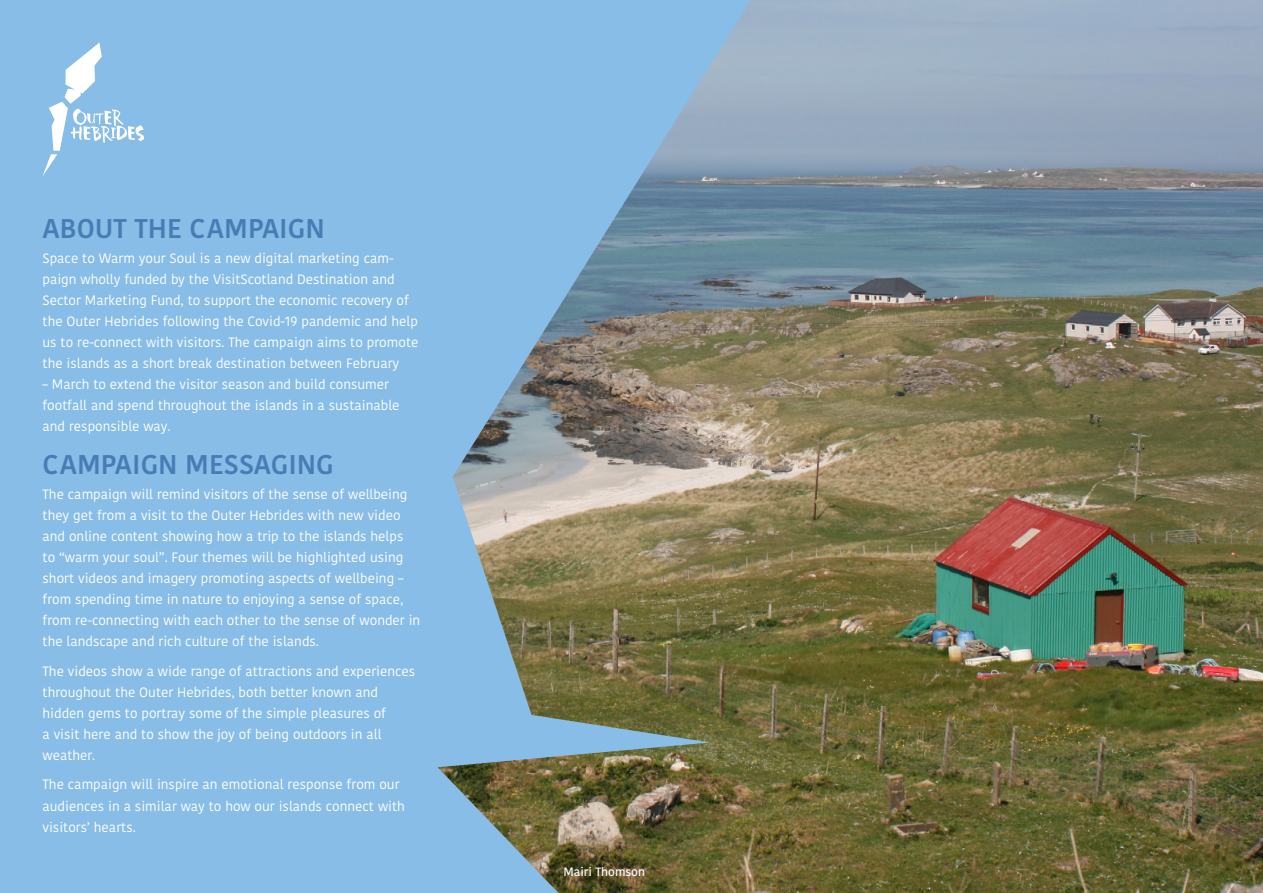
<style>
.page{position:relative;width:1263px;height:893px;background:#87bde6}
.page>*{position:absolute;margin:0;border:0;box-sizing:border-box;transform-origin:0 0}
.t1{font:600 27px "Kohinoor Bangla";color:#477db5}
.t2{font:13.5px/21px "Kohinoor Bangla";color:#fff}
.t3{font:500 12px "Kohinoor Bangla";color:#fff}
</style>
<div class="page">
<img style="left:438px;top:0;width:825px;height:893px">
<svg style="left:43px;top:43px;width:101px;height:133px"></svg>
<h1 class="t1" style="left:43px;top:206px;width:284px">ABOUT THE CAMPAIGN</h1>
<p class="t2" style="left:43px;top:248px;width:377px">Space to Warm your Soul is a new digital marketing cam&shy;paign wholly funded by the VisitScotland Destination and Sector Marketing Fund, to support the economic recovery of the Outer Hebrides following the Covid-19 pandemic and help us to re-connect with visitors. The campaign aims to promote the islands as a short break destination between February</p>
<p class="t2" style="left:43px;top:374px;width:359px">– March to extend the visitor season and build consumer footfall and spend throughout the islands in a sustainable and responsible way.</p>
<h1 class="t1" style="left:43px;top:442px;width:293px">CAMPAIGN MESSAGING</h1>
<p class="t2" style="left:43px;top:484px;width:379px">The campaign will remind visitors of the sense of wellbeing they get from a visit to the Outer Hebrides with new video and online content showing how a trip to the islands helps<br>to “warm your soul”. Four themes will be highlighted using short videos and imagery promoting aspects of wellbeing – from spending time in nature to enjoying a sense of space, from re-connecting with each other to the sense of wonder in the landscape and rich culture of the islands.</p>
<p class="t2" style="left:43px;top:660px;width:374px">The videos show a wide range of attractions and experiences throughout the Outer Hebrides, both better known and hidden gems to portray some of the simple pleasures of<br>a visit here and to show the joy of being outdoors in all weather.</p>
<p class="t2" style="left:43px;top:774px;width:364px">The campaign will inspire an emotional response from our audiences in a similar way to how our islands connect with visitors’ hearts.</p>
<p class="t3" style="left:563px;top:862px;width:83px">Mairi Thomson</p>
</div>
